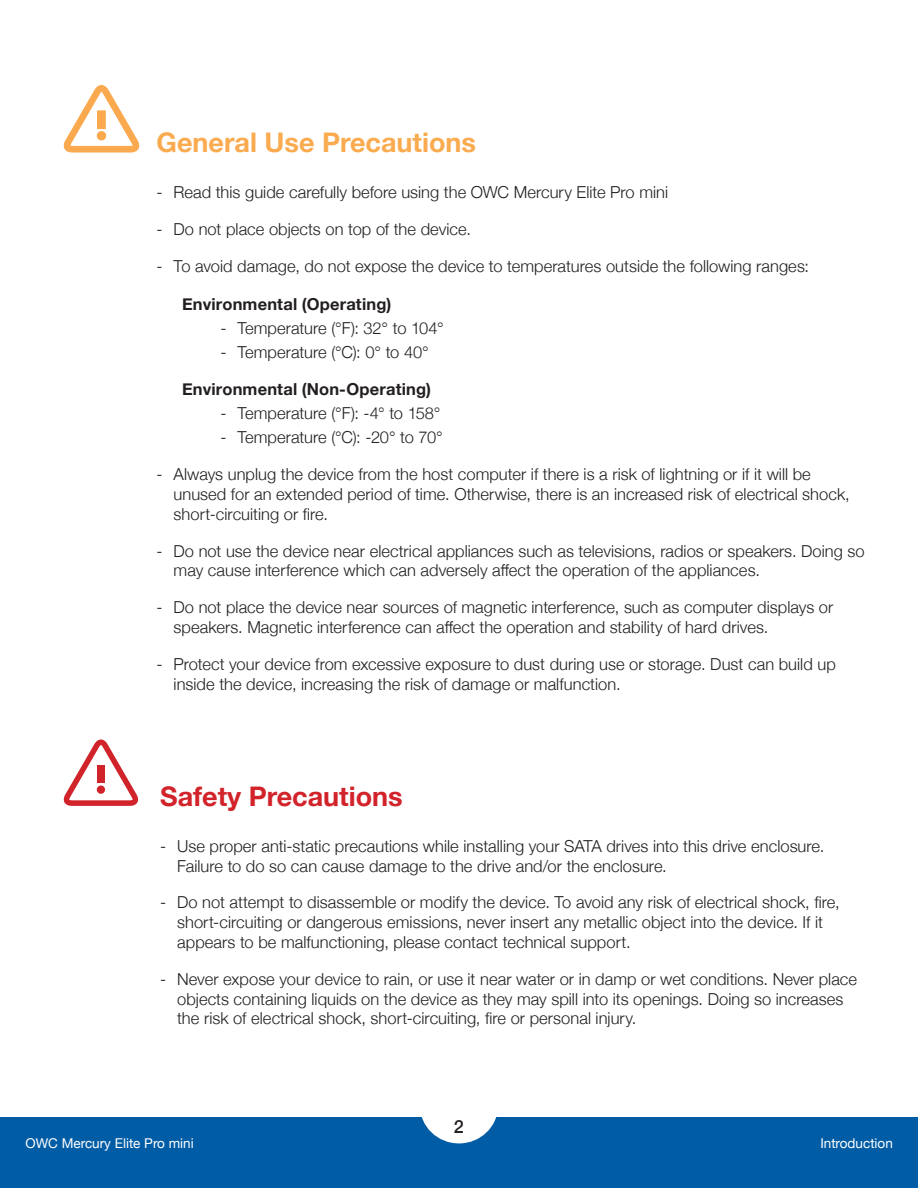
<style>
.page{position:relative;width:918px;height:1188px;background:#fff}
.page>*{position:absolute;margin:0;border:0;box-sizing:border-box;transform-origin:0 0}
.t1{font:700 27px "Helvetica Neue";color:#faaa4f}
.t2{font:700 27px "Helvetica Neue";color:#d2232a}
.t3{font:500 18px "Helvetica Neue";color:#231f20}
.t4{font:300 16.5px/19.8px "Helvetica Neue";letter-spacing:.005em;color:#231f20}
.Subhead{font:700 16.5px "Helvetica Neue";letter-spacing:.01em;color:#231f20}
.t5{font:13.5px "Helvetica Neue";color:#fff}
</style>
<div class="page">
<div style="left:0;top:1118px;width:918px;height:70px;background:#015ca6"></div>
<div style="left:420px;top:1068px;width:78px;height:75px;background:#fff;border-radius:50%"></div>
<svg style="left:64px;top:85px;width:75px;height:68px"></svg>
<div style="left:97px;top:132px;width:9px;height:8px;background:#faa94e;border-radius:50%"></div>
<div style="left:97px;top:131px;width:9px;height:9px;border:1px solid #faa94e;border-radius:50%"></div>
<div style="left:98px;top:111px;width:7px;height:18px;background:#faa94e"></div>
<div style="left:97px;top:110px;width:9px;height:19px;border:1px solid #faa94e"></div>
<svg style="left:64px;top:739px;width:74px;height:67px"></svg>
<div style="left:97px;top:786px;width:8px;height:8px;background:#d1232a;border-radius:50%"></div>
<div style="left:97px;top:765px;width:8px;height:17px;background:#d1232a"></div>
<p class="t1" style="left:157px;top:121px;width:321px">General Use Precautions</p>
<p class="t4" style="left:157px;top:182px;width:513px">- Read this guide carefully before using the OWC Mercury Elite Pro mini</p>
<p class="t4" style="left:157px;top:218px;width:316px">- Do not place objects on top of the device.</p>
<p class="t4" style="left:157px;top:255px;width:654px">- To avoid damage, do not expose the device to temperatures outside the following ranges:</p>
<p class="Subhead" style="left:182px;top:291px;width:211px">Environmental (Operating)</p>
<p class="t4" style="left:220px;top:317px;width:225px">- Temperature (°F): 32° to 104°</p>
<p class="t4" style="left:220px;top:341px;width:210px">- Temperature (°C): 0° to 40°</p>
<p class="Subhead" style="left:182px;top:376px;width:250px">Environmental (Non-Operating)</p>
<p class="t4" style="left:220px;top:402px;width:222px">- Temperature (°F): -4° to 158°</p>
<p class="t4" style="left:220px;top:426px;width:224px">- Temperature (°C): -20° to 70°</p>
<p class="t4" style="left:174px;top:463px;width:678px;text-indent:-17px">- Always unplug the device from the host computer if there is a risk of lightning or if it will be unused for an extended period of time. Otherwise, there is an increased risk of electrical shock, short-circuiting or fire.</p>
<p class="t4" style="left:174px;top:540px;width:693px;text-indent:-17px">- Do not use the device near electrical appliances such as televisions, radios or speakers. Doing so may cause interference which can adversely affect the operation of the appliances.</p>
<p class="t4" style="left:174px;top:596px;width:661px;text-indent:-17px">- Do not place the device near sources of magnetic interference, such as computer displays or speakers. Magnetic interference can affect the operation and stability of hard drives.</p>
<p class="t4" style="left:174px;top:653px;width:664px;text-indent:-17px">- Protect your device from excessive exposure to dust during use or storage. Dust can build up inside the device, increasing the risk of damage or malfunction.</p>
<p class="t2" style="left:160px;top:775px;width:244px">Safety Precautions</p>
<p class="t4" style="left:177px;top:835px;width:649px;text-indent:-17px">- Use proper anti-static precautions while installing your SATA drives into this drive enclosure.<br>Failure to do so can cause damage to the drive and/or the enclosure.</p>
<p class="t4" style="left:177px;top:891px;width:664px;text-indent:-17px">- Do not attempt to disassemble or modify the device. To avoid any risk of electrical shock, fire, short-circuiting or dangerous emissions, never insert any metallic object into the device. If it appears to be malfunctioning, please contact technical support.</p>
<p class="t4" style="left:177px;top:968px;width:681px;text-indent:-17px">- Never expose your device to rain, or use it near water or in damp or wet conditions. Never place objects containing liquids on the device as they may spill into its openings. Doing so increases the risk of electrical shock, short-circuiting, fire or personal injury.</p>
<p class="t3" style="left:454px;top:1112px;width:12px">2</p>
<p class="t5" style="left:26px;top:1134px;width:170px">OWC Mercury Elite Pro mini</p>
<p class="t5" style="left:820px;top:1134px;width:74px">Introduction</p>
</div>
